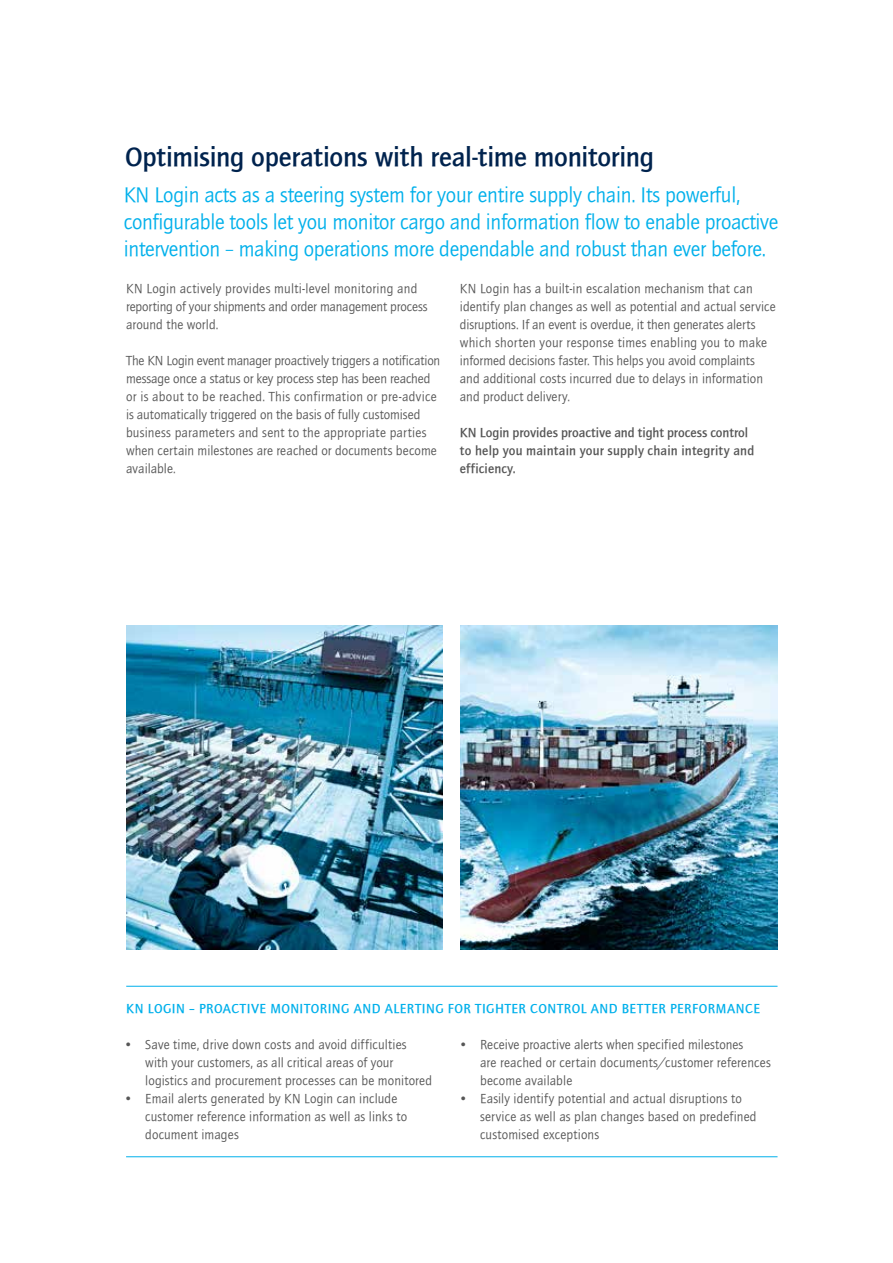
<style>
.page{position:relative;width:893px;height:1263px;background:#fff}
.page>*{position:absolute;margin:0;border:0;box-sizing:border-box;transform-origin:0 0}
.t1{font:27.75px "Quay Itc T Bold";letter-spacing:-.005em;color:#00234e}
.t2{font:21.75px/27px "Quay Itc T Book";letter-spacing:-.015em;color:#00b0eb}
.t3{font:13.5px/18px "Quay Itc T Book";letter-spacing:.01em;color:#565656}
.t4{font:13.5px/18px "Quay Itc T Bold";letter-spacing:.01em;color:#565656}
.t5{font:13.5px "Quay Itc T Bold";letter-spacing:.04em;color:#00b0eb}
</style>
<div class="page">
<img style="left:461px;top:625px;width:317px;height:325px">
<img style="left:126px;top:625px;width:317px;height:325px">
<hr style="left:126px;top:1156px;width:651px;height:1px;background:#00b0eb">
<hr style="left:126px;top:986px;width:651px;height:1px;background:#00b0eb">
<h1 class="t1" style="left:125px;top:141px;width:531px">Optimising operations with real-time monitoring</h1>
<p class="t2" style="left:124px;top:181px;width:656px">KN Login acts as a steering system for your entire supply chain. Its powerful, configurable tools let you monitor cargo and information flow to enable proactive intervention – making operations more dependable and robust than ever before.</p>
<p class="t3" style="left:126px;top:279px;width:303px">KN Login actively provides multi-level monitoring and reporting of your shipments and order management process around the world.</p>
<p class="t3" style="left:126px;top:351px;width:316px">The KN Login event manager proactively triggers a notification message once a status or key process step has been reached or is about to be reached. This confirmation or pre-advice is automatically triggered on the basis of fully customised business parameters and sent to the appropriate parties when certain milestones are reached or documents become available.</p>
<p class="t3" style="left:460px;top:279px;width:317px">KN Login has a built-in escalation mechanism that can identify plan changes as well as potential and actual service disruptions. If an event is overdue, it then generates alerts which shorten your response times enabling you to make informed decisions faster. This helps you avoid complaints and additional costs incurred due to delays in information and product delivery.</p>
<p class="t4" style="left:460px;top:423px;width:296px">KN Login provides proactive and tight process control to help you maintain your supply chain integrity and efficiency.</p>
<p class="t5" style="left:126px;top:1001px;width:635px">KN LOGIN – PROACTIVE MONITORING AND ALERTING FOR TIGHTER CONTROL AND BETTER PERFORMANCE</p>
<p class="t3" style="left:480px;top:1035px;width:292px;text-indent:-21px">• Receive proactive alerts when specified milestones<br>are reached or certain documents/customer references become available</p>
<p class="t3" style="left:480px;top:1089px;width:278px;text-indent:-21px">• Easily identify potential and actual disruptions to service as well as plan changes based on predefined customised exceptions</p>
<p class="t3" style="left:145px;top:1035px;width:288px;text-indent:-21px">• Save time, drive down costs and avoid difficulties with your customers, as all critical areas of your logistics and procurement processes can be monitored</p>
<p class="t3" style="left:145px;top:1089px;width:264px;text-indent:-21px">• Email alerts generated by KN Login can include customer reference information as well as links to document images</p>
</div>
